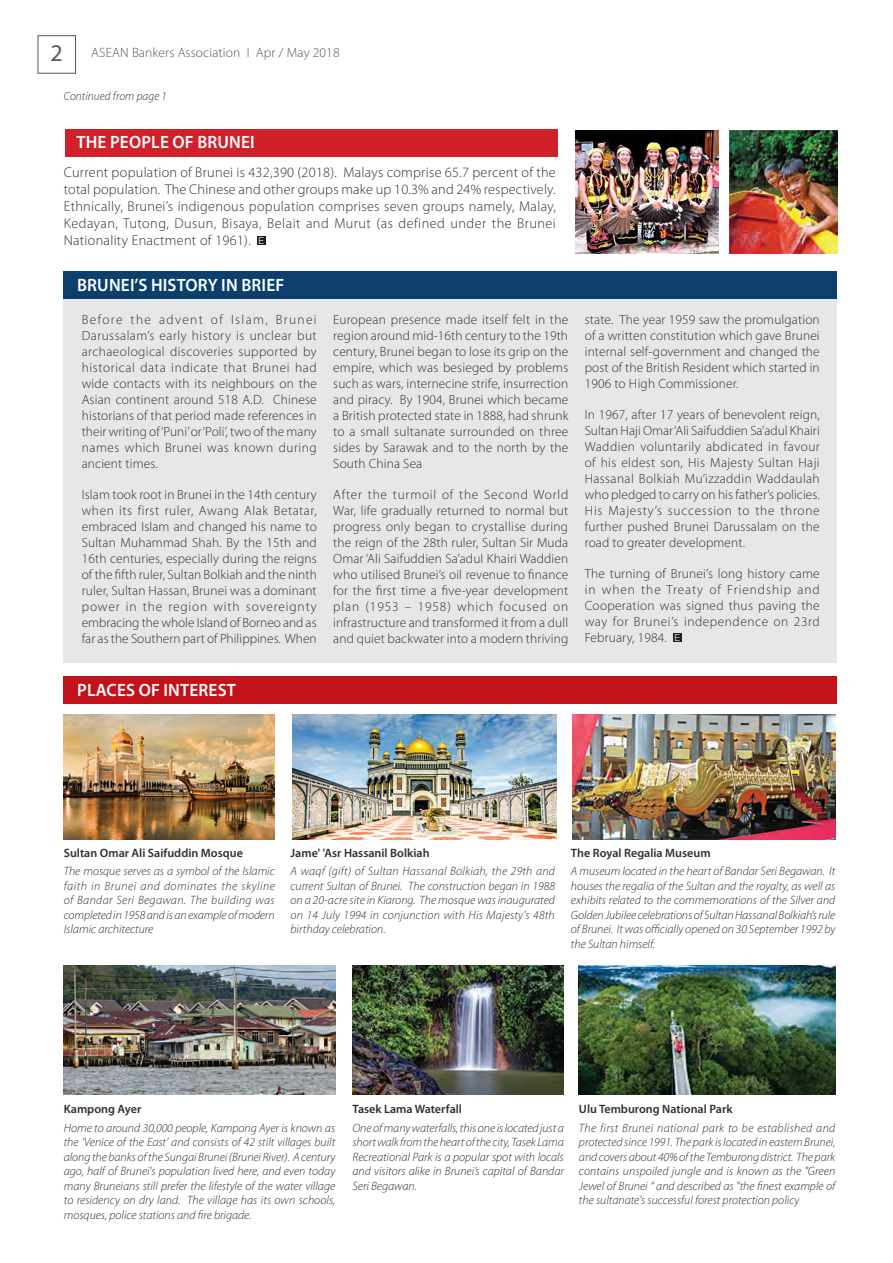
<style>
.page{position:relative;width:893px;height:1263px;background:#fff}
.page>*{position:absolute;margin:0;border:0;box-sizing:border-box;transform-origin:0 0}
.t1{font:600 17.85px "Myriad Pro";letter-spacing:.01em;color:#fff}
.t2{font:300 14.25px/17.1px "Myriad Pro";letter-spacing:.025em;color:#312f30;text-align:justify}
.t3{font:300 13.5px "Myriad Pro";letter-spacing:.01em;color:#57585a}
.t4{font:300 13.35px/16px "Myriad Pro";letter-spacing:.01em;color:#312f30;text-align:justify}
.t5{font:italic 300 12.15px/14.5px "Myriad Pro";color:#312f30;text-align:justify}
.t6{font:600 12.15px "Myriad Pro";color:#312f30}
.t7{font:italic 300 12px "Myriad Pro";letter-spacing:.01em;color:#312f30;scale:.96 1}
.t8{font:300 9.3px "Helvetica Neue LT Com";color:#fff}
.s1{font-family:"Myriad";font-weight:400;font-size:24px}
</style>
<div class="page">
<div style="left:38px;top:35px;width:38px;height:39px;border:1px solid #57585a"></div>
<div style="left:65px;top:129px;width:492px;height:27px;background:#d02029"></div>
<div style="left:258px;top:236px;width:8px;height:9px;background:#231f20"></div>
<img style="left:575px;top:130px;width:144px;height:123px">
<img style="left:729px;top:130px;width:108px;height:123px">
<div style="left:64px;top:299px;width:773px;height:364px;background:#e6e7e9"></div>
<div style="left:64px;top:272px;width:773px;height:27px;background:#0c3f6c"></div>
<div style="left:673px;top:633px;width:9px;height:9px;background:#231f20"></div>
<div style="left:64px;top:676px;width:773px;height:28px;background:#c4121a"></div>
<img style="left:64px;top:966px;width:271px;height:128px">
<img style="left:64px;top:714px;width:211px;height:125px">
<img style="left:352px;top:966px;width:212px;height:128px">
<img style="left:292px;top:714px;width:264px;height:125px">
<img style="left:579px;top:966px;width:256px;height:128px">
<img style="left:572px;top:714px;width:263px;height:125px">
<p class="t3" style="left:51px;top:45px;width:290px"><span class="s1">2</span> ASEAN Bankers Association I Apr / May 2018</p>
<p class="t7" style="left:64px;top:89px;width:109px">Continued from page 1</p>
<p class="t1" style="left:76px;top:131px;width:180px">THE PEOPLE OF BRUNEI</p>
<p class="t2" style="left:64px;top:163px;width:494px">Current population of Brunei is 432,390 (2018). Malays comprise 65.7 percent of the total population. The Chinese and other groups make up 10.3% and 24% respectively.<br>Ethnically, Brunei’s indigenous population comprises seven groups namely, Malay, Kedayan, Tutong, Dusun, Bisaya, Belait and Murut (as defined under the Brunei Nationality Enactment of 1961).</p>
<p class="t8" style="left:259px;top:235px;width:7px">E</p>
<p class="t1" style="left:77px;top:274px;width:209px">BRUNEI’S HISTORY IN BRIEF</p>
<p class="t4" style="left:82px;top:311px;width:237px">Before the advent of Islam, Brunei Darussalam’s early history is unclear but archaeological discoveries supported by historical data indicate that Brunei had wide contacts with its neighbours on the Asian continent around 518 A.D. Chinese historians of that period made references in their writing of ‘Puni’ or ‘Poli’, two of the many names which Brunei was known during ancient times.</p>
<p class="t4" style="left:82px;top:486px;width:237px">Islam took root in Brunei in the 14th century when its first ruler, Awang Alak Betatar, embraced Islam and changed his name to Sultan Muhammad Shah. By the 15th and 16th centuries, especially during the reigns of the fifth ruler, Sultan Bolkiah and the ninth ruler, Sultan Hassan, Brunei was a dominant power in the region with sovereignty embracing the whole Island of Borneo and as far as the Southern part of Philippines. When</p>
<p class="t1" style="left:77px;top:678px;width:160px">PLACES OF INTEREST</p>
<p class="t4" style="left:333px;top:311px;width:237px">European presence made itself felt in the region around mid-16th century to the 19th century, Brunei began to lose its grip on the empire, which was besieged by problems such as wars, internecine strife, insurrection and piracy. By 1904, Brunei which became a British protected state in 1888, had shrunk to a small sultanate surrounded on three sides by Sarawak and to the north by the South China Sea</p>
<p class="t4" style="left:333px;top:486px;width:237px">After the turmoil of the Second World War, life gradually returned to normal but progress only began to crystallise during the reign of the 28th ruler, Sultan Sir Muda Omar ‘Ali Saifuddien Sa’adul Khairi Waddien who utilised Brunei’s oil revenue to finance for the first time a five-year development plan (1953 – 1958) which focused on infrastructure and transformed it from a dull and quiet backwater into a modern thriving</p>
<p class="t4" style="left:585px;top:311px;width:237px">state. The year 1959 saw the promulgation of a written constitution which gave Brunei internal self-government and changed the post of the British Resident which started in 1906 to High Commissioner.</p>
<p class="t4" style="left:585px;top:406px;width:237px">In 1967, after 17 years of benevolent reign, Sultan Haji Omar ‘Ali Saifuddien Sa’adul Khairi Waddien voluntarily abdicated in favour of his eldest son, His Majesty Sultan Haji Hassanal Bolkiah Mu’izzaddin Waddaulah who pledged to carry on his father’s policies.<br>His Majesty’s succession to the throne further pushed Brunei Darussalam on the road to greater development.</p>
<p class="t4" style="left:585px;top:565px;width:236px">The turning of Brunei’s long history came in when the Treaty of Friendship and Cooperation was signed thus paving the way for Brunei’s independence on 23rd February, 1984.</p>
<p class="t8" style="left:674px;top:632px;width:7px">E</p>
<p class="t6" style="left:64px;top:845px;width:181px">Sultan Omar Ali Saifuddin Mosque</p>
<p class="t5" style="left:64px;top:864px;width:213px">The mosque serves as a symbol of the Islamic faith in Brunei and dominates the skyline of Bandar Seri Begawan. The building was completed in 1958 and is an example of modern Islamic architecture</p>
<p class="t6" style="left:291px;top:845px;width:141px">Jame' 'Asr Hassanil Bolkiah</p>
<p class="t5" style="left:291px;top:864px;width:266px">A waqf (gift) of Sultan Hassanal Bolkiah, the 29th and current Sultan of Brunei. The construction began in 1988 on a 20-acre site in Kiarong. The mosque was inaugurated on 14 July 1994 in conjunction with His Majesty's 48th birthday celebration.</p>
<p class="t6" style="left:571px;top:845px;width:141px">The Royal Regalia Museum</p>
<p class="t5" style="left:571px;top:864px;width:266px">A museum located in the heart of Bandar Seri Begawan. It houses the regalia of the Sultan and the royalty, as well as exhibits related to the commemorations of the Silver and Golden Jubilee celebrations of Sultan Hassanal Bolkiah’s rule of Brunei. It was officially opened on 30 September 1992 by the Sultan himself.</p>
<p class="t6" style="left:64px;top:1101px;width:79px">Kampong Ayer</p>
<p class="t5" style="left:64px;top:1120px;width:273px">Home to around 30,000 people, Kampong Ayer is known as the ‘Venice of the East’ and consists of 42 stilt villages built along the banks of the Sungai Brunei (Brunei River). A century ago, half of Brunei's population lived here, and even today many Bruneians still prefer the lifestyle of the water village to residency on dry land. The village has its own schools, mosques, police stations and fire brigade.</p>
<p class="t6" style="left:352px;top:1101px;width:111px">Tasek Lama Waterfall</p>
<p class="t5" style="left:352px;top:1120px;width:213px">One of many waterfalls, this one is located just a short walk from the heart of the city, Tasek Lama Recreational Park is a popular spot with locals and visitors alike in Brunei’s capital of Bandar Seri Begawan.</p>
<p class="t6" style="left:579px;top:1101px;width:155px">Ulu Temburong National Park</p>
<p class="t5" style="left:579px;top:1120px;width:258px">The first Brunei national park to be established and protected since 1991. The park is located in eastern Brunei, and covers about 40% of the Temburong district. The park contains unspoiled jungle and is known as the "Green Jewel of Brunei “ and described as "the finest example of the sultanate's successful forest protection policy</p>
</div>
